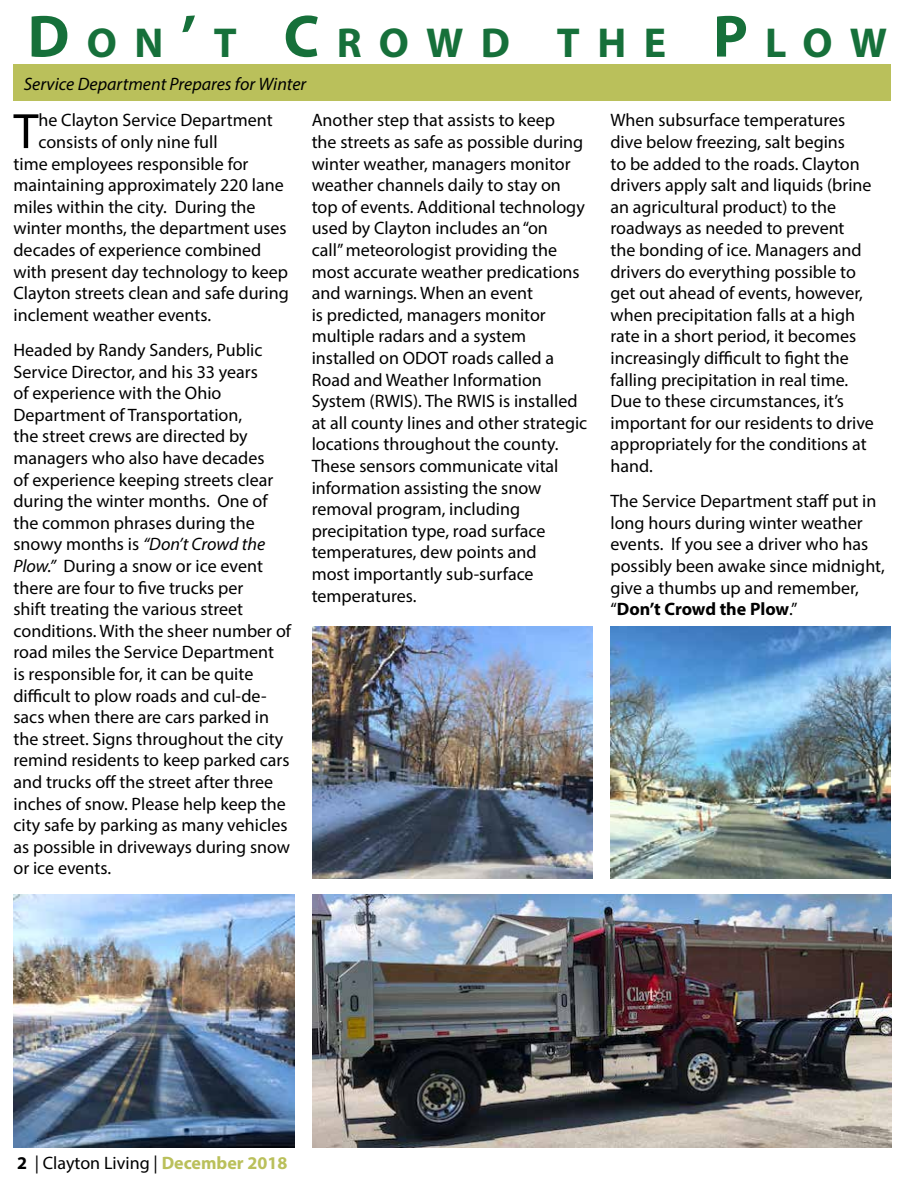
<style>
.page{position:relative;width:918px;height:1188px;background:#fff}
.page>*{position:absolute;margin:0;border:0;box-sizing:border-box;transform-origin:0 0}
.t1{font:50.1px "Myriad Pro";color:#000}
.t2{font:700 42px "Myriad Pro";letter-spacing:.415em;color:#16703a}
.t3{font:18px/21.6px "Myriad Pro";color:#000}
.t4{font:italic 18px "Myriad Pro";color:#000101}
.t5{font:18px "Myriad Pro";color:#000101}
.s1{font-size:60px}
.s2{font-style:italic}
.s3{font-weight:700}
.s4{font-weight:700;color:#bac05b}
</style>
<div class="page">
<div style="left:14px;top:64px;width:877px;height:37px;background:#bac05b"></div>
<img style="left:312px;top:626px;width:280px;height:252px">
<img style="left:13px;top:895px;width:281px;height:253px">
<img style="left:610px;top:626px;width:281px;height:252px">
<img style="left:312px;top:895px;width:579px;height:253px">
<h2 class="t2" style="left:28px;top:15px;width:861px"><span class="s1">D</span> ON<span class="s1">’</span>T <span class="s1">C</span>ROWD THE <span class="s1">P</span>LOW</h2>
<p class="t4" style="left:24px;top:72px;width:284px">Service Department Prepares for Winter</p>
<h1 class="t1" style="left:14px;top:100px;width:26px">T</h1>
<p class="t3" style="left:38px;top:109px;width:236px">he Clayton Service Department</p>
<p class="t3" style="left:312px;top:109px;width:277px">Another step that assists to keep<br>the streets as safe as possible during winter weather, managers monitor weather channels daily to stay on top of events. Additional technology used by Clayton includes an “on<br>call” meteorologist providing the most accurate weather predications and warnings. When an event<br>is predicted, managers monitor multiple radars and a system installed on ODOT roads called a<br>Road and Weather Information<br>System (RWIS). The RWIS is installed at all county lines and other strategic locations throughout the county.<br>These sensors communicate vital information assisting the snow removal program, including precipitation type, road surface temperatures, dew points and<br>most importantly sub-surface temperatures.</p>
<p class="t3" style="left:610px;top:109px;width:265px">When subsurface temperatures dive below freezing, salt begins<br>to be added to the roads. Clayton drivers apply salt and liquids (brine an agricultural product) to the roadways as needed to prevent the bonding of ice. Managers and drivers do everything possible to get out ahead of events, however, when precipitation falls at a high rate in a short period, it becomes increasingly difficult to fight the falling precipitation in real time.<br>Due to these circumstances, it’s important for our residents to drive appropriately for the conditions at hand.</p>
<p class="t3" style="left:38px;top:131px;width:181px">consists of only nine full</p>
<p class="t3" style="left:14px;top:153px;width:236px">time employees responsible for</p>
<p class="t3" style="left:14px;top:174px;width:272px">maintaining approximately 220 lane</p>
<p class="t3" style="left:14px;top:196px;width:244px">miles within the city. During the</p>
<p class="t3" style="left:14px;top:217px;width:275px">winter months, the department uses</p>
<p class="t3" style="left:14px;top:239px;width:249px">decades of experience combined</p>
<p class="t3" style="left:14px;top:261px;width:276px">with present day technology to keep</p>
<p class="t3" style="left:14px;top:282px;width:277px">Clayton streets clean and safe during</p>
<p class="t3" style="left:14px;top:304px;width:199px">inclement weather events.</p>
<p class="t3" style="left:14px;top:339px;width:279px">Headed by Randy Sanders, Public<br>Service Director, and his 33 years<br>of experience with the Ohio<br>Department of Transportation,<br>the street crews are directed by managers who also have decades<br>of experience keeping streets clear during the winter months. One of the common phrases during the snowy months is <span class="s2">“Don’t Crowd the<br>Plow.”</span> During a snow or ice event there are four to five trucks per<br>shift treating the various street conditions. With the sheer number of road miles the Service Department<br>is responsible for, it can be quite difficult to plow roads and cul-de&shy;sacs when there are cars parked in the street. Signs throughout the city remind residents to keep parked cars and trucks off the street after three inches of snow. Please help keep the city safe by parking as many vehicles as possible in driveways during snow or ice events.</p>
<p class="t3" style="left:610px;top:490px;width:276px">The Service Department staff put in long hours during winter weather events. If you see a driver who has possibly been awake since midnight, give a thumbs up and remember, “<span class="s3">Don’t Crowd the Plow</span>.”</p>
<p class="t5" style="left:17px;top:1152px;width:272px"><span class="s3">2</span> | Clayton Living | <span class="s4">December 2018</span></p>
</div>
